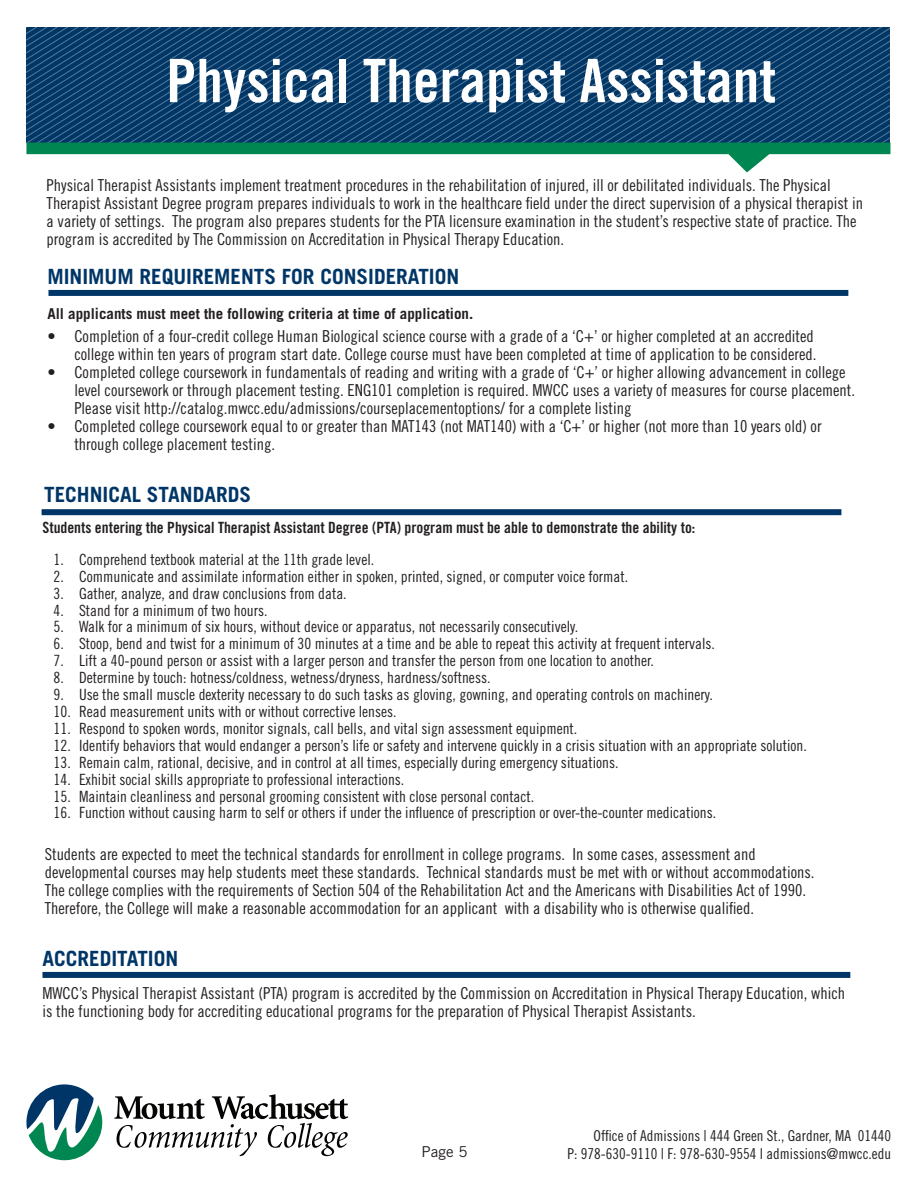
<style>
.page{position:relative;width:918px;height:1188px;background:#fff}
.page>*{position:absolute;margin:0;border:0;box-sizing:border-box;transform-origin:0 0}
.t1{font:60px "Trade Gothic LT Std Bd Cn 20";color:#fff}
.t2{font:700 21px "Trade Gothic LT Std";color:#003667}
.Body_Copy{font:16.5px/18px "Trade Gothic LT Std Cn 18";color:#231f20}
.t3{font:15.45px "Trade Gothic LT Std Cn 18";color:#231f20}
.t4{font:15.45px "Trade Gothic LT Std Bd Cn 20";color:#231f20}
.t5{font:15px "Trade Gothic LT Std Cn 18";color:#231f20}
.t6{font:700 15px "Trade Gothic LT Std";color:#231f20}
.t7{font:15px "Trade Gothic LT Std";color:#231f20}
</style>
<div class="page">
<svg style="left:114px;top:1094px;width:234px;height:62px"></svg>
<svg style="left:26px;top:1084px;width:76px;height:76px"></svg>
<svg style="left:26px;top:27px;width:766px;height:68px;background:#0f4370"></svg>
<svg style="left:26px;top:95px;width:864px;height:77px"></svg>
<div style="left:48px;top:290px;width:800px;height:6px;background:#003667"></div>
<div style="left:42px;top:509px;width:799px;height:6px;background:#003667"></div>
<div style="left:42px;top:972px;width:808px;height:6px;background:#003667"></div>
<p class="t1" style="left:166px;top:44px;width:611px">Physical Therapist Assistant</p>
<p class="Body_Copy" style="left:47px;top:176px;width:818px">Physical Therapist Assistants implement treatment procedures in the rehabilitation of injured, ill or debilitated individuals. The Physical Therapist Assistant Degree program prepares individuals to work in the healthcare field under the direct supervision of a physical therapist in a variety of settings. The program also prepares students for the PTA licensure examination in the student’s respective state of practice. The program is accredited by The Commission on Accreditation in Physical Therapy Education.</p>
<p class="t2" style="left:47px;top:264px;width:413px">MINIMUM REQUIREMENTS FOR CONSIDERATION</p>
<p class="t6" style="left:47px;top:304px;width:427px">All applicants must meet the following criteria at time of application.</p>
<p class="Body_Copy" style="left:47px;top:327px;width:771px;text-align:right">• Completion of a four-credit college Human Biological science course with a grade of a ‘C+’ or higher completed at an accredited college within ten years of program start date. College course must have been completed at time of application to be considered.</p>
<p class="Body_Copy" style="left:74px;top:363px;width:782px;text-indent:-27px">• Completed college coursework in fundamentals of reading and writing with a grade of ‘C+’ or higher allowing advancement in college level coursework or through placement testing. ENG101 completion is required. MWCC uses a variety of measures for course placement.<br>Please visit http://catalog.mwcc.edu/admissions/courseplacementoptions/ for a complete listing</p>
<p class="Body_Copy" style="left:74px;top:417px;width:749px;text-indent:-27px">• Completed college coursework equal to or greater than MAT143 (not MAT140) with a ‘C+’ or higher (not more than 10 years old) or through college placement testing.</p>
<p class="t2" style="left:44px;top:482px;width:208px">TECHNICAL STANDARDS</p>
<p class="t4" style="left:42px;top:518px;width:654px">Students entering the Physical Therapist Assistant Degree (PTA) program must be able to demonstrate the ability to:</p>
<p class="t3" style="left:54px;top:550px;width:322px">1. Comprehend textbook material at the 11th grade level.</p>
<p class="t3" style="left:54px;top:567px;width:576px">2. Communicate and assimilate information either in spoken, printed, signed, or computer voice format.</p>
<p class="t3" style="left:54px;top:584px;width:295px">3. Gather, analyze, and draw conclusions from data.</p>
<p class="t3" style="left:54px;top:601px;width:215px">4. Stand for a minimum of two hours.</p>
<p class="t3" style="left:54px;top:618px;width:526px">5. Walk for a minimum of six hours, without device or apparatus, not necessarily consecutively.</p>
<p class="t3" style="left:54px;top:635px;width:663px">6. Stoop, bend and twist for a minimum of 30 minutes at a time and be able to repeat this activity at frequent intervals.</p>
<p class="t3" style="left:54px;top:652px;width:602px">7. Lift a 40-pound person or assist with a larger person and transfer the person from one location to another.</p>
<p class="t3" style="left:54px;top:668px;width:438px">8. Determine by touch: hotness/coldness, wetness/dryness, hardness/softness.</p>
<p class="t3" style="left:54px;top:685px;width:661px">9. Use the small muscle dexterity necessary to do such tasks as gloving, gowning, and operating controls on machinery.</p>
<p class="t3" style="left:54px;top:702px;width:345px">10. Read measurement units with or without corrective lenses.</p>
<p class="t3" style="left:54px;top:719px;width:525px">11. Respond to spoken words, monitor signals, call bells, and vital sign assessment equipment.</p>
<p class="t3" style="left:54px;top:736px;width:755px">12. Identify behaviors that would endanger a person’s life or safety and intervene quickly in a crisis situation with an appropriate solution.</p>
<p class="t3" style="left:54px;top:753px;width:566px">13. Remain calm, rational, decisive, and in control at all times, especially during emergency situations.</p>
<p class="t3" style="left:54px;top:770px;width:352px">14. Exhibit social skills appropriate to professional interactions.</p>
<p class="t3" style="left:54px;top:787px;width:482px">15. Maintain cleanliness and personal grooming consistent with close personal contact.</p>
<p class="t3" style="left:54px;top:804px;width:664px">16. Function without causing harm to self or others if under the influence of prescription or over-the-counter medications.</p>
<p class="Body_Copy" style="left:45px;top:844px;width:771px">Students are expected to meet the technical standards for enrollment in college programs. In some cases, assessment and developmental courses may help students meet these standards. Technical standards must be met with or without accommodations.<br>The college complies with the requirements of Section 504 of the Rehabilitation Act and the Americans with Disabilities Act of 1990.<br>Therefore, the College will make a reasonable accommodation for an applicant with a disability who is otherwise qualified.</p>
<p class="t2" style="left:42px;top:945px;width:137px">ACCREDITATION</p>
<p class="Body_Copy" style="left:42px;top:984px;width:804px">MWCC’s Physical Therapist Assistant (PTA) program is accredited by the Commission on Accreditation in Physical Therapy Education, which is the functioning body for accrediting educational programs for the preparation of Physical Therapist Assistants.</p>
<p class="t7" style="left:422px;top:1143px;width:48px">Page 5</p>
<p class="t5" style="left:594px;top:1127px;width:299px">Office of Admissions | 444 Green St., Gardner, MA 01440</p>
<p class="t5" style="left:568px;top:1145px;width:325px">P: 978-630-9110 | F: 978-630-9554 l admissions@mwcc.edu</p>
</div>
